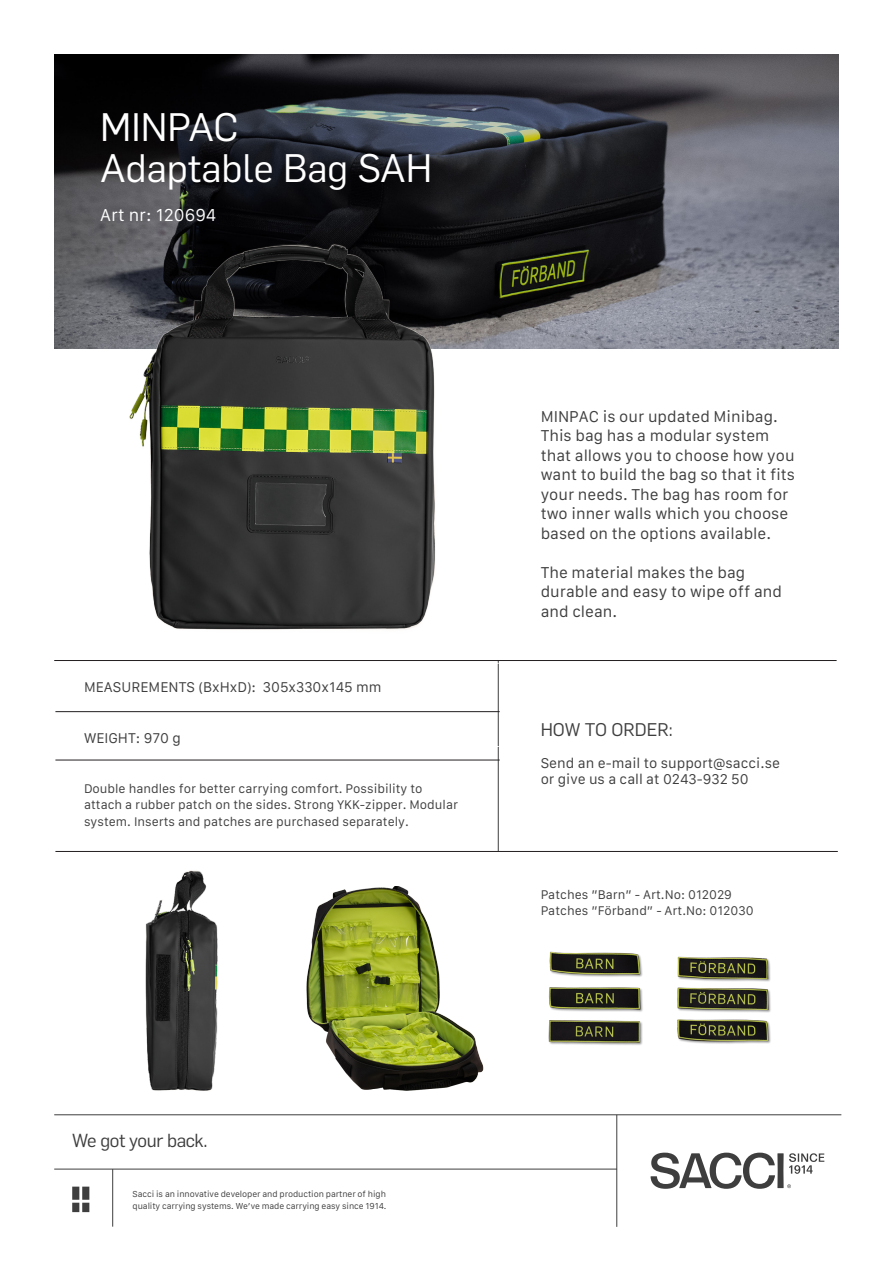
<style>
.page{position:relative;width:893px;height:1263px;background:#fff}
.page>*{position:absolute;margin:0;border:0;box-sizing:border-box;transform-origin:0 0}
.t1{font:39px/40.5px "Flama";color:#fff}
.t2{font:18.6px "Flama";letter-spacing:-.02em;color:#3e3e3f}
.t3{font:18px "Flama";color:#3e3e3f}
.t4{font:16.5px "Galvji";color:#fff}
.t5{font:15px/19.5px "Galvji";color:#3e3e3f}
.t6{font:13.5px "Galvji";color:#3e3e3f}
.t7{font:12px/16.5px "Galvji";color:#3e3e3f}
.Bröd_1{font:8.25px/12px "Galvji";letter-spacing:-.01em;color:#3e3e3f}
</style>
<div class="page">
<img style="left:54px;top:54px;width:785px;height:295px">
<hr style="left:616px;top:1115px;width:1px;height:112px;background:#3e3e3f">
<hr style="left:498px;top:661px;width:1px;height:190px;background:#3e3e3f">
<hr style="left:112px;top:1169px;width:1px;height:57px;background:#3e3e3f">
<svg style="left:72px;top:1186px;width:17px;height:26px"></svg>
<hr style="left:54px;top:1169px;width:563px;height:1px;background:#3e3e3f">
<svg style="left:789px;top:1153px;width:35px;height:21px"></svg>
<svg style="left:787px;top:1184px;width:4px;height:4px"></svg>
<div style="left:777px;top:1153px;width:7px;height:35px;background:#3e3e3f"></div>
<svg style="left:651px;top:1152px;width:124px;height:37px"></svg>
<hr style="left:55px;top:711px;width:445px;height:1px;background:#231f20">
<hr style="left:55px;top:760px;width:445px;height:1px;background:#231f20">
<hr style="left:55px;top:851px;width:783px;height:1px;background:#231f20">
<hr style="left:54px;top:660px;width:783px;height:1px;background:#231f20">
<hr style="left:54px;top:1114px;width:787px;height:1px;background:#3e3e3f">
<img style="left:306px;top:886px;width:178px;height:205px">
<img style="left:548px;top:951px;width:95px;height:94px">
<img style="left:677px;top:956px;width:94px;height:88px">
<img style="left:100px;top:230px;width:421px;height:441px">
<img style="left:122px;top:870px;width:114px;height:246px">
<p class="t1" style="left:100px;top:105px;width:334px">MINPAC<br>Adaptable Bag SAH</p>
<p class="t4" style="left:100px;top:206px;width:118px">Art nr: 120694</p>
<p class="t6" style="left:84px;top:679px;width:299px">MEASUREMENTS (BxHxD): 305x330x145 mm</p>
<p class="t6" style="left:84px;top:731px;width:98px">WEIGHT: 970 g</p>
<p class="t7" style="left:84px;top:780px;width:376px">Double handles for better carrying comfort. Possibility to attach a rubber patch on the sides. Strong YKK-zipper. Modular system. Inserts and patches are purchased separately.</p>
<p class="t5" style="left:541px;top:407px;width:256px">MINPAC is our updated Minibag.<br>This bag has a modular system that allows you to choose how you want to build the bag so that it fits your needs. The bag has room for two inner walls which you choose based on the options available.</p>
<p class="t5" style="left:541px;top:563px;width:243px">The material makes the bag durable and easy to wipe off and and clean.</p>
<p class="t3" style="left:541px;top:717px;width:134px">HOW TO ORDER:</p>
<p class="t6" style="left:541px;top:756px;width:241px">Send an e-mail to support@sacci.se</p>
<p class="t6" style="left:541px;top:772px;width:210px">or give us a call at 0243-932 50</p>
<p class="t7" style="left:541px;top:886px;width:193px">Patches ”Barn” - Art.No: 012029</p>
<p class="t7" style="left:541px;top:903px;width:215px">Patches ”Förband” - Art.No: 012030</p>
<p class="t2" style="left:72px;top:1128px;width:137px">We got your back.</p>
<p class="Bröd_1" style="left:133px;top:1188px;width:255px">Sacci is an innovative developer and production partner of high quality carrying systems. We’ve made carrying easy since 1914.</p>
</div>
